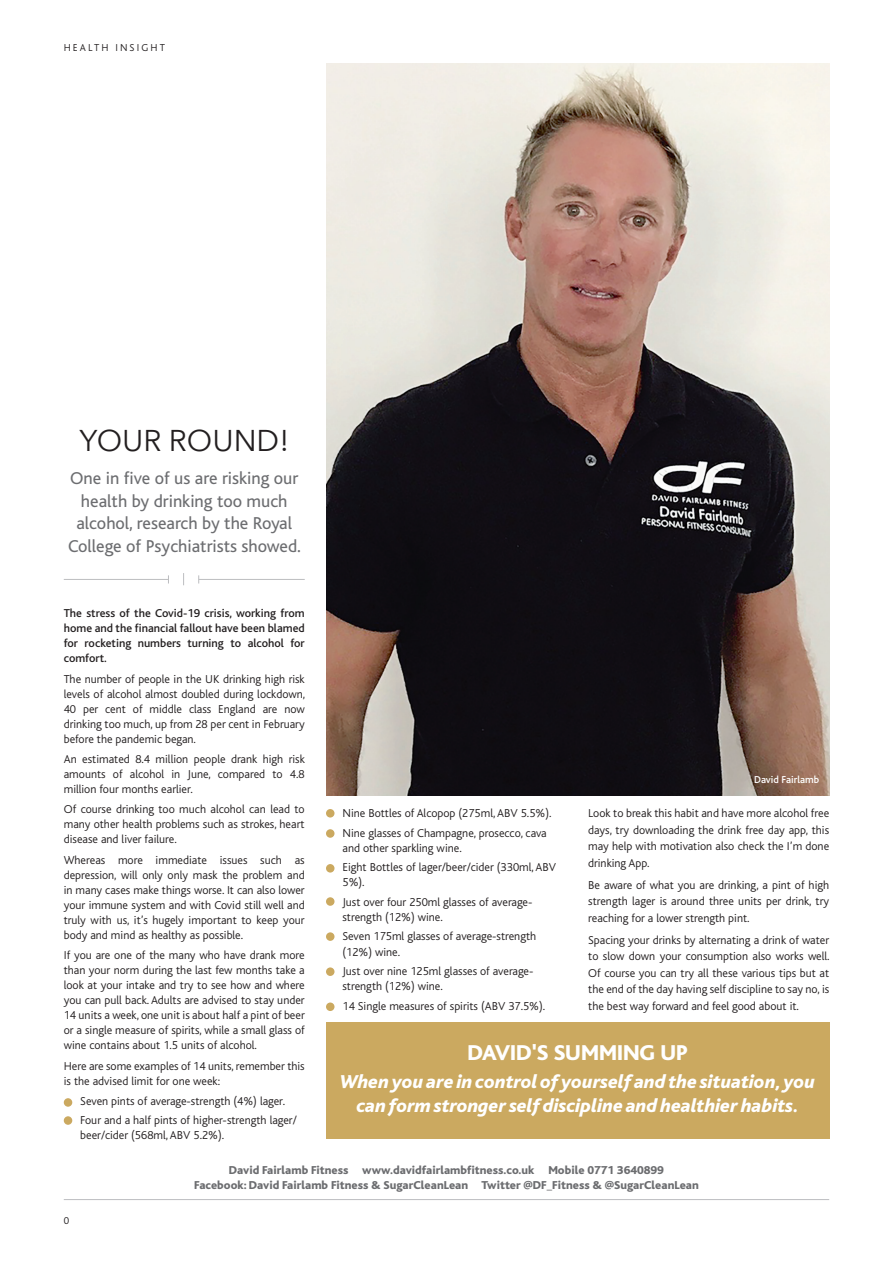
<style>
.page{position:relative;width:893px;height:1263px;background:#fff}
.page>*{position:absolute;margin:0;border:0;box-sizing:border-box;transform-origin:0 0}
.t1{font:30px "Avenir Next";color:#231f20}
.t2{font:800 22.5px "Bliss";color:#fff}
.t3{font:italic 800 19.5px/24px "Bliss";color:#fff;text-align:center}
.t4{font:18px/22.5px "Bliss";color:#6c6d70;text-align:center}
.t5{font:300 12px/15px "Bliss";color:#231f20;text-align:justify}
.t6{font:800 12px/15px "Bliss";color:#6c6d70;text-align:center}
.t7{font:500 12px/15px "Bliss";color:#231f20;text-align:justify}
.t8{font:300 10.5px "Bliss";letter-spacing:.2em;color:#231f20}
.t9{font:500 10.5px "Bliss";color:#fff}
</style>
<div class="page">
<img style="left:326px;top:64px;width:503px;height:731px">
<hr style="left:64px;top:1199px;width:765px;height:1px;background:#bcbdc0">
<div style="left:326px;top:1023px;width:503px;height:116px;background:#cba960"></div>
<hr style="left:64px;top:579px;width:104px;height:1px;background:#bcbdc0">
<hr style="left:199px;top:579px;width:106px;height:1px;background:#bcbdc0">
<svg style="left:183px;top:573px;width:1px;height:12px"></svg>
<div style="left:64px;top:1098px;width:8px;height:9px;background:#cba960;border-radius:50%"></div>
<div style="left:64px;top:1116px;width:8px;height:9px;background:#cba960;border-radius:50%"></div>
<div style="left:326px;top:1002px;width:8px;height:9px;background:#cba960;border-radius:50%"></div>
<div style="left:326px;top:967px;width:8px;height:9px;background:#cba960;border-radius:50%"></div>
<div style="left:326px;top:932px;width:8px;height:9px;background:#cba960;border-radius:50%"></div>
<div style="left:326px;top:897px;width:8px;height:9px;background:#cba960;border-radius:50%"></div>
<div style="left:326px;top:864px;width:8px;height:8px;background:#cba960;border-radius:50%"></div>
<div style="left:326px;top:829px;width:8px;height:9px;background:#cba960;border-radius:50%"></div>
<div style="left:326px;top:809px;width:8px;height:8px;background:#cba960;border-radius:50%"></div>
<p class="t8" style="left:64px;top:42px;width:103px">HEALTH INSIGHT</p>
<p class="t1" style="left:79px;top:415px;width:211px">YOUR ROUND!</p>
<p class="t4" style="left:68px;top:467px;width:234px">One in five of us are risking our health by drinking too much alcohol, research by the Royal<br>College of Psychiatrists showed.</p>
<p class="t7" style="left:64px;top:606px;width:242px">The stress of the Covid-19 crisis, working from home and the financial fallout have been blamed for rocketing numbers turning to alcohol for comfort.</p>
<p class="t5" style="left:64px;top:671px;width:243px">The number of people in the UK drinking high risk levels of alcohol almost doubled during lockdown, 40 per cent of middle class England are now drinking too much, up from 28 per cent in February before the pandemic began.</p>
<p class="t5" style="left:64px;top:752px;width:242px">An estimated 8.4 million people drank high risk amounts of alcohol in June, compared to 4.8 million four months earlier.</p>
<p class="t5" style="left:64px;top:802px;width:242px">Of course drinking too much alcohol can lead to many other health problems such as strokes, heart disease and liver failure.</p>
<p class="t5" style="left:64px;top:852px;width:242px">Whereas more immediate issues such as depression, will only only mask the problem and in many cases make things worse. It can also lower your immune system and with Covid still well and truly with us, it’s hugely important to keep your body and mind as healthy as possible.</p>
<p class="t5" style="left:64px;top:948px;width:242px">If you are one of the many who have drank more than your norm during the last few months take a look at your intake and try to see how and where you can pull back. Adults are advised to stay under 14 units a week, one unit is about half a pint of beer or a single measure of spirits, while a small glass of wine contains about 1.5 units of alcohol.</p>
<p class="t5" style="left:64px;top:1058px;width:242px">Here are some examples of 14 units, remember this is the advised limit for one week:</p>
<p class="t5" style="left:80px;top:1094px;width:206px">Seven pints of average-strength (4%) lager.</p>
<p class="t5" style="left:80px;top:1113px;width:218px">Four and a half pints of higher-strength lager/ beer/cider (568ml, ABV 5.2%).</p>
<p class="t5" style="left:342px;top:806px;width:210px">Nine Bottles of Alcopop (275ml, ABV 5.5%).</p>
<p class="t5" style="left:342px;top:825px;width:206px">Nine glasses of Champagne, prosecco, cava and other sparkling wine.</p>
<p class="t5" style="left:342px;top:860px;width:215px">Eight Bottles of lager/beer/cider (330ml, ABV<br>5%).</p>
<p class="t5" style="left:342px;top:894px;width:191px">Just over four 250ml glasses of average&shy;strength (12%) wine.</p>
<p class="t5" style="left:342px;top:929px;width:195px">Seven 175ml glasses of average-strength (12%) wine.</p>
<p class="t5" style="left:342px;top:964px;width:192px">Just over nine 125ml glasses of average&shy;strength (12%) wine.</p>
<p class="t5" style="left:342px;top:998px;width:204px">14 Single measures of spirits (ABV 37.5%).</p>
<p class="t9" style="left:754px;top:774px;width:66px">David Fairlamb</p>
<p class="t5" style="left:588px;top:805px;width:242px;line-height:16.5px">Look to break this habit and have more alcohol free days, try downloading the drink free day app, this may help with motivation also check the I’m done drinking App.</p>
<p class="t5" style="left:588px;top:877px;width:242px;line-height:16.5px">Be aware of what you are drinking, a pint of high strength lager is around three units per drink, try reaching for a lower strength pint.</p>
<p class="t5" style="left:588px;top:932px;width:243px;line-height:16.5px">Spacing your drinks by alternating a drink of water to slow down your consumption also works well.<br>Of course you can try all these various tips but at the end of the day having self discipline to say no, is the best way forward and feel good about it.</p>
<p class="t2" style="left:467px;top:1041px;width:222px">DAVID'S SUMMING UP</p>
<p class="t3" style="left:340px;top:1070px;width:477px">When you are in control of yourself and the situation, you can form stronger self discipline and healthier habits.</p>
<p class="t8" style="left:64px;top:1215px;width:7px">0</p>
<p class="t6" style="left:194px;top:1163px;width:506px">David Fairlamb Fitness www.davidfairlambfitness.co.uk Mobile 0771 3640899<br>Facebook: David Fairlamb Fitness &amp; SugarCleanLean Twitter @DF_Fitness &amp; @SugarCleanLean</p>
</div>
